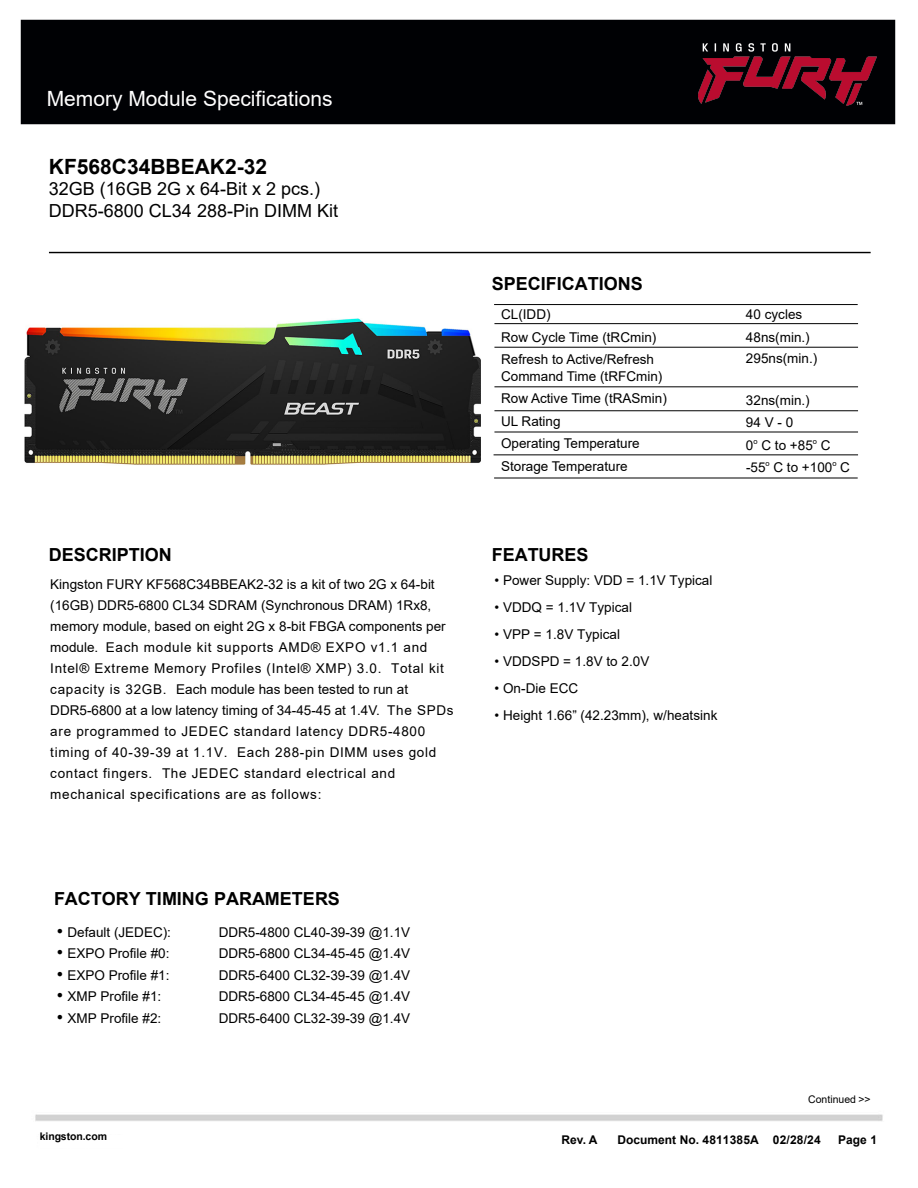
<style>
.page{position:relative;width:918px;height:1188px;background:#fff}
.page>*{position:absolute;margin:0;border:0;box-sizing:border-box;transform-origin:0 0}
.t1{font:21px "Arial";color:#fff}
.t2{font:700 21px "Arial";color:#000}
.t3{font:700 18px "Arial";color:#000}
.t4{font:18px/21.6px "Arial";color:#000}
.t5{font:13.5px/22.5px "Arial";color:#000}
.t6{font:13.5px/21px "Arial";letter-spacing:.05em;color:#000}
.t7{font:700 12px "Arial";color:#000}
.t8{font:700 10.5px "Arial";letter-spacing:-.01em;color:#000}
.t9{font:10.5px "Arial";color:#000}
.s1{font-family:"Times New Roman";font-size:18px}
</style>
<div class="page">
<div style="left:20px;top:19px;width:876px;height:106px;background:#000104"></div>
<img style="left:698px;top:43px;width:179px;height:63px">
<hr style="left:49px;top:252px;width:822px;height:1px;background:#000">
<hr style="left:494px;top:323px;width:364px;height:1px;background:#000">
<hr style="left:494px;top:347px;width:364px;height:1px;background:#000">
<hr style="left:494px;top:386px;width:364px;height:1px;background:#000">
<hr style="left:494px;top:410px;width:364px;height:1px;background:#000">
<hr style="left:494px;top:478px;width:364px;height:1px;background:#000">
<hr style="left:494px;top:432px;width:364px;height:1px;background:#000">
<hr style="left:494px;top:455px;width:364px;height:1px;background:#000">
<hr style="left:494px;top:304px;width:364px;height:1px;background:#000">
<img style="left:25px;top:319px;width:456px;height:146px">
<h1 class="t1" style="left:47px;top:84px;width:287px">Memory Module Specifications</h1>
<h1 class="t2" style="left:49px;top:152px;width:220px">KF568C34BBEAK2-32</h1>
<h2 class="t4" style="left:49px;top:178px;width:291px">32GB (16GB 2G x 64-Bit x 2 pcs.)<br>DDR5-6800 CL34 288-Pin DIMM Kit</h2>
<h2 class="t3" style="left:49px;top:542px;width:125px">DESCRIPTION</h2>
<p class="t6" style="left:50px;top:574px;width:405px">Kingston FURY KF568C34BBEAK2-32 is a kit of two 2G x 64-bit (16GB) DDR5-6800 CL34 SDRAM (Synchronous DRAM) 1Rx8, memory module, based on eight 2G x 8-bit FBGA components per module. Each module kit supports AMD® EXPO v1.1 and Intel® Extreme Memory Profiles (Intel® XMP) 3.0. Total kit capacity is 32GB. Each module has been tested to run at DDR5-6800 at a low latency timing of 34-45-45 at 1.4V. The SPDs are programmed to JEDEC standard latency DDR5-4800 timing of 40-39-39 at 1.1V. Each 288-pin DIMM uses gold contact fingers. The JEDEC standard electrical and mechanical specifications are as follows:</p>
<h2 class="t3" style="left:54px;top:886px;width:288px">FACTORY TIMING PARAMETERS</h2>
<p class="t5" style="left:57px;top:920px;width:116px"><span class="s1">•</span> Default (JEDEC):</p>
<p class="t5" style="left:219px;top:920px;width:193px">DDR5-4800 CL40-39-39 @1.1V</p>
<p class="t5" style="left:57px;top:942px;width:114px"><span class="s1">•</span> EXPO Profile #0:</p>
<p class="t5" style="left:219px;top:942px;width:193px">DDR5-6800 CL34-45-45 @1.4V</p>
<p class="t5" style="left:57px;top:964px;width:114px"><span class="s1">•</span> EXPO Profile #1:</p>
<p class="t5" style="left:219px;top:964px;width:193px">DDR5-6400 CL32-39-39 @1.4V</p>
<p class="t5" style="left:57px;top:985px;width:106px"><span class="s1">•</span> XMP Profile #1:</p>
<p class="t5" style="left:219px;top:985px;width:193px">DDR5-6800 CL34-45-45 @1.4V</p>
<p class="t5" style="left:57px;top:1007px;width:106px"><span class="s1">•</span> XMP Profile #2:</p>
<p class="t5" style="left:219px;top:1007px;width:193px">DDR5-6400 CL32-39-39 @1.4V</p>
<h2 class="t3" style="left:492px;top:271px;width:152px">SPECIFICATIONS</h2>
<p class="t5" style="left:501px;top:303px;width:157px">CL(IDD)<br>Row Cycle Time (tRCmin)<br>Refresh to Active/Refresh</p>
<p class="t5" style="left:501px;top:365px;width:167px">Command Time (tRFCmin)<br>Row Active Time (tRASmin)<br>UL Rating<br>Operating Temperature<br>Storage Temperature</p>
<p class="t5" style="left:746px;top:303px;width:65px">40 cycles<br>48ns(min.)</p>
<p class="t5" style="left:746px;top:347px;width:73px">295ns(min.)</p>
<p class="t5" style="left:746px;top:389px;width:106px">32ns(min.)<br>94 V - 0<br>0<sup>o</sup> C to +85<sup>o</sup> C -55<sup>o</sup> C to +100<sup>o</sup> C</p>
<h2 class="t3" style="left:492px;top:542px;width:98px">FEATURES</h2>
<p class="t5" style="left:495px;top:568px;width:219px">• Power Supply: VDD = 1.1V Typical</p>
<p class="t5" style="left:495px;top:595px;width:139px">• VDDQ = 1.1V Typical</p>
<p class="t5" style="left:495px;top:622px;width:127px">• VPP = 1.8V Typical</p>
<p class="t5" style="left:495px;top:649px;width:156px">• VDDSPD = 1.8V to 2.0V</p>
<p class="t5" style="left:495px;top:676px;width:85px">• On-Die ECC</p>
<p class="t5" style="left:495px;top:703px;width:224px">• Height 1.66” (42.23mm), w/heatsink</p>
<p class="t9" style="left:808px;top:1092px;width:64px">Continued &gt;&gt;</p>
<p class="t8" style="left:40px;top:1129px;width:69px">kingston.com</p>
<p class="t7" style="left:562px;top:1131px;width:38px">Rev. A</p>
<p class="t7" style="left:618px;top:1131px;width:205px">Document No. 4811385A 02/28/24</p>
<p class="t7" style="left:838px;top:1131px;width:40px">Page 1</p>
</div>
